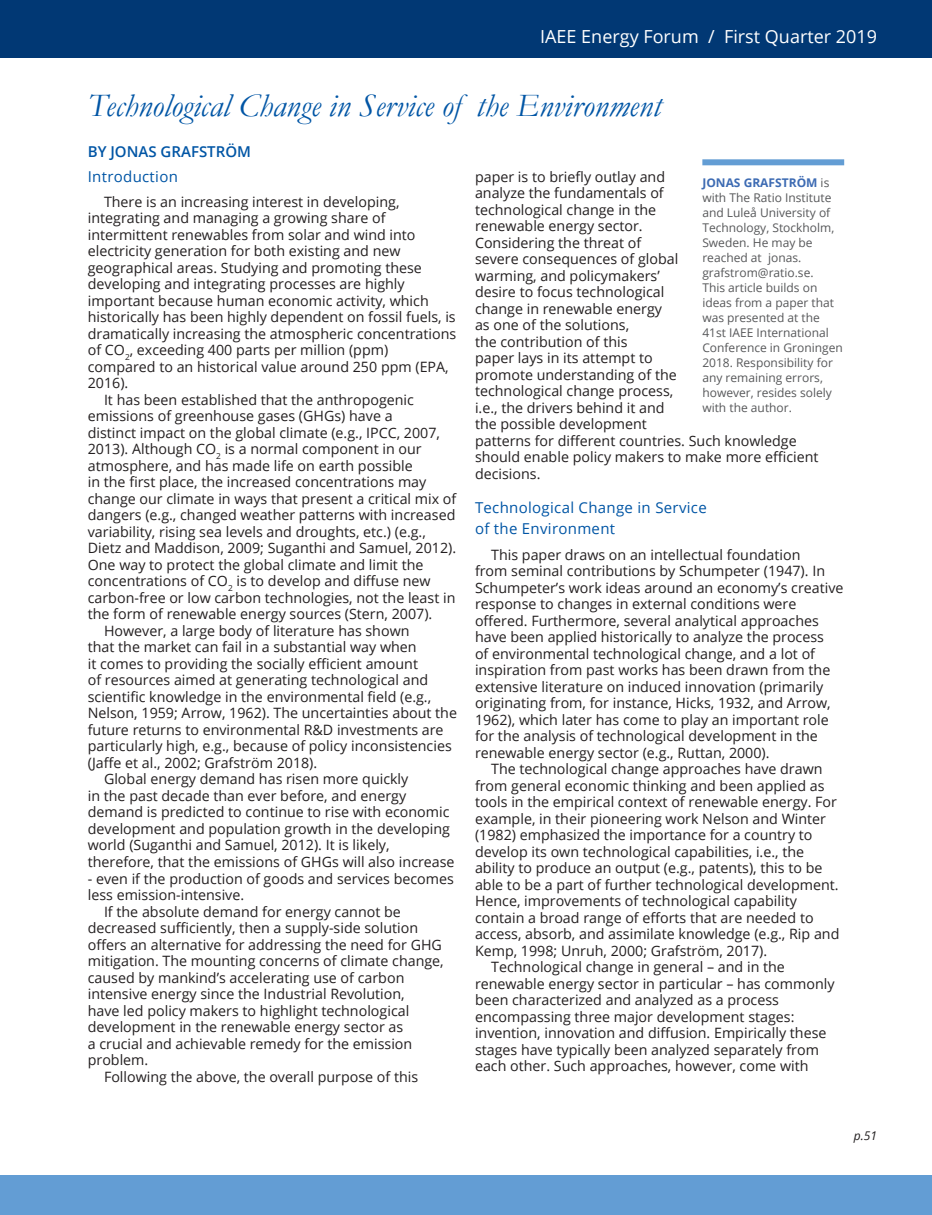
<style>
.page{position:relative;width:932px;height:1215px;background:#fff}
.page>*{position:absolute;margin:0;border:0;box-sizing:border-box;transform-origin:0 0}
.t1{font:italic 33px "Garamond";color:#0155a5}
.t2{font:18px "Open Sans";color:#fff}
.t3{font:15px/21px "Open Sans";letter-spacing:.02em;color:#0155a5}
.t4{font:600 15px "Open Sans";color:#0155a5}
.t5{font:14.25px/16.5px "Open Sans";color:#231f20}
.t6{font:12px/15px "Open Sans";color:#57585a}
.t7{font:italic 12px "Open Sans";color:#231f20}
.s1{font-weight:700;color:#3d6bb3}
</style>
<div class="page">
<div style="left:0;top:1176px;width:932px;height:39px;background:#639dd4"></div>
<div style="left:0;top:1px;width:932px;height:57px;background:#013874"></div>
<div style="left:702px;top:159px;width:142px;height:6px;background:#639dd4"></div>
<p class="t2" style="left:540px;top:25px;width:338px">IAEE Energy Forum / First Quarter 2019</p>
<h1 class="t1" style="left:88px;top:83px;width:575px">Technological Change in Service of the Environment</h1>
<p class="t4" style="left:88px;top:142px;width:165px">BY JONAS GRAFSTRÖM</p>
<p class="t3" style="left:88px;top:165px;width:92px">Introduction</p>
<p class="t5" style="left:104px;top:193px;width:297px">There is an increasing interest in developing,</p>
<p class="t5" style="left:88px;top:210px;width:299px">integrating and managing a growing share of</p>
<p class="t5" style="left:88px;top:226px;width:329px">intermittent renewables from solar and wind into</p>
<p class="t5" style="left:88px;top:243px;width:314px">electricity generation for both existing and new</p>
<p class="t5" style="left:88px;top:259px;width:335px">geographical areas. Studying and promoting these</p>
<p class="t5" style="left:88px;top:276px;width:318px">developing and integrating processes are highly</p>
<p class="t5" style="left:88px;top:292px;width:342px">important because human economic activity, which</p>
<p class="t5" style="left:88px;top:309px;width:369px">historically has been highly dependent on fossil fuels, is</p>
<p class="t5" style="left:88px;top:325px;width:370px">dramatically increasing the atmospheric concentrations</p>
<p class="t5" style="left:88px;top:342px;width:302px">of CO<sub>2</sub>, exceeding 400 parts per million (ppm)</p>
<p class="t5" style="left:88px;top:358px;width:362px">compared to an historical value around 250 ppm (EPA,</p>
<p class="t5" style="left:88px;top:375px;width:42px">2016).</p>
<p class="t5" style="left:104px;top:391px;width:311px">It has been established that the anthropogenic</p>
<p class="t5" style="left:88px;top:408px;width:306px">emissions of greenhouse gases (GHGs) have a</p>
<p class="t5" style="left:88px;top:424px;width:354px">distinct impact on the global climate (e.g., IPCC, 2007,</p>
<p class="t5" style="left:88px;top:441px;width:335px">2013). Although CO<sub>2</sub> is a normal component in our</p>
<p class="t5" style="left:88px;top:457px;width:326px">atmosphere, and has made life on earth possible</p>
<p class="t5" style="left:88px;top:474px;width:340px">in the first place, the increased concentrations may</p>
<p class="t5" style="left:88px;top:490px;width:370px">change our climate in ways that present a critical mix of</p>
<p class="t5" style="left:88px;top:507px;width:369px">dangers (e.g., changed weather patterns with increased</p>
<p class="t5" style="left:88px;top:523px;width:339px">variability, rising sea levels and droughts, etc.) (e.g.,</p>
<p class="t5" style="left:88px;top:540px;width:370px">Dietz and Maddison, 2009; Suganthi and Samuel, 2012).</p>
<p class="t5" style="left:88px;top:556px;width:337px">One way to protect the global climate and limit the</p>
<p class="t5" style="left:88px;top:573px;width:344px">concentrations of CO<sub>2</sub> is to develop and diffuse new</p>
<p class="t5" style="left:88px;top:589px;width:369px">carbon-free or low carbon technologies, not the least in</p>
<p class="t5" style="left:88px;top:606px;width:346px">the form of renewable energy sources (Stern, 2007).</p>
<p class="t5" style="left:104px;top:622px;width:307px">However, a large body of literature has shown</p>
<p class="t5" style="left:88px;top:639px;width:330px">that the market can fail in a substantial way when</p>
<p class="t5" style="left:88px;top:655px;width:332px">it comes to providing the socially efficient amount</p>
<p class="t5" style="left:88px;top:672px;width:342px">of resources aimed at generating technological and</p>
<p class="t5" style="left:88px;top:688px;width:345px">scientific knowledge in the environmental field (e.g.,</p>
<p class="t5" style="left:88px;top:705px;width:371px">Nelson, 1959; Arrow, 1962). The uncertainties about the</p>
<p class="t5" style="left:88px;top:721px;width:357px">future returns to environmental R&amp;D investments are</p>
<p class="t5" style="left:88px;top:738px;width:365px">particularly high, e.g., because of policy inconsistencies</p>
<p class="t5" style="left:88px;top:754px;width:231px">(Jaffe et al., 2002; Grafström 2018).</p>
<p class="t5" style="left:104px;top:771px;width:306px">Global energy demand has risen more quickly</p>
<p class="t5" style="left:88px;top:787px;width:320px">in the past decade than ever before, and energy</p>
<p class="t5" style="left:88px;top:804px;width:363px">demand is predicted to continue to rise with economic</p>
<p class="t5" style="left:88px;top:820px;width:364px">development and population growth in the developing</p>
<p class="t5" style="left:88px;top:837px;width:303px">world (Suganthi and Samuel, 2012). It is likely,</p>
<p class="t5" style="left:88px;top:853px;width:368px">therefore, that the emissions of GHGs will also increase</p>
<p class="t5" style="left:88px;top:870px;width:367px">- even if the production of goods and services becomes</p>
<p class="t5" style="left:88px;top:886px;width:158px">less emission-intensive.</p>
<p class="t5" style="left:104px;top:903px;width:298px">If the absolute demand for energy cannot be</p>
<p class="t5" style="left:88px;top:919px;width:332px">decreased sufficiently, then a supply-side solution</p>
<p class="t5" style="left:88px;top:936px;width:355px">offers an alternative for addressing the need for GHG</p>
<p class="t5" style="left:88px;top:952px;width:357px">mitigation. The mounting concerns of climate change,</p>
<p class="t5" style="left:88px;top:969px;width:318px">caused by mankind’s accelerating use of carbon</p>
<p class="t5" style="left:88px;top:985px;width:318px">intensive energy since the Industrial Revolution,</p>
<p class="t5" style="left:88px;top:1002px;width:323px">have led policy makers to highlight technological</p>
<p class="t5" style="left:88px;top:1018px;width:317px">development in the renewable energy sector as</p>
<p class="t5" style="left:88px;top:1035px;width:326px">a crucial and achievable remedy for the emission</p>
<p class="t5" style="left:88px;top:1051px;width:62px">problem.</p>
<p class="t5" style="left:104px;top:1068px;width:316px">Following the above, the overall purpose of this</p>
<p class="t5" style="left:475px;top:168px;width:345px">paper is to briefly outlay and<br>analyze the fundamentals of<br>technological change in the<br>renewable energy sector.<br>Considering the threat of<br>severe consequences of global<br>warming, and policymakers’<br>desire to focus technological<br>change in renewable energy<br>as one of the solutions,<br>the contribution of this<br>paper lays in its attempt to<br>promote understanding of the<br>technological change process,<br>i.e., the drivers behind it and<br>the possible development<br>patterns for different countries. Such knowledge should enable policy makers to make more efficient decisions.</p>
<p class="t3" style="left:475px;top:497px;width:233px">Technological Change in Service of the Environment</p>
<p class="t5" style="left:475px;top:546px;width:370px;text-indent:16px">This paper draws on an intellectual foundation<br>from seminal contributions by Schumpeter (1947). In Schumpeter’s work ideas around an economy’s creative response to changes in external conditions were offered. Furthermore, several analytical approaches have been applied historically to analyze the process<br>of environmental technological change, and a lot of inspiration from past works has been drawn from the extensive literature on induced innovation (primarily originating from, for instance, Hicks, 1932, and Arrow, 1962), which later has come to play an important role for the analysis of technological development in the renewable energy sector (e.g., Ruttan, 2000).</p>
<p class="t5" style="left:491px;top:760px;width:333px">The technological change approaches have drawn</p>
<p class="t5" style="left:475px;top:777px;width:351px">from general economic thinking and been applied as</p>
<p class="t5" style="left:475px;top:793px;width:363px">tools in the empirical context of renewable energy. For</p>
<p class="t5" style="left:475px;top:810px;width:352px">example, in their pioneering work Nelson and Winter</p>
<p class="t5" style="left:475px;top:826px;width:339px">(1982) emphasized the importance for a country to</p>
<p class="t5" style="left:475px;top:843px;width:331px">develop its own technological capabilities, i.e., the</p>
<p class="t5" style="left:475px;top:859px;width:349px">ability to produce an output (e.g., patents), this to be</p>
<p class="t5" style="left:475px;top:876px;width:365px">able to be a part of further technological development.</p>
<p class="t5" style="left:475px;top:892px;width:323px">Hence, improvements of technological capability</p>
<p class="t5" style="left:475px;top:909px;width:340px">contain a broad range of efforts that are needed to</p>
<p class="t5" style="left:475px;top:925px;width:366px">access, absorb, and assimilate knowledge (e.g., Rip and</p>
<p class="t5" style="left:475px;top:942px;width:294px">Kemp, 1998; Unruh, 2000; Grafström, 2017).</p>
<p class="t5" style="left:491px;top:958px;width:295px">Technological change in general – and in the</p>
<p class="t5" style="left:475px;top:975px;width:361px">renewable energy sector in particular – has commonly</p>
<p class="t5" style="left:475px;top:991px;width:305px">been characterized and analyzed as a process</p>
<p class="t5" style="left:475px;top:1008px;width:321px">encompassing three major development stages:</p>
<p class="t5" style="left:475px;top:1024px;width:353px">invention, innovation and diffusion. Empirically these</p>
<p class="t5" style="left:475px;top:1041px;width:345px">stages have typically been analyzed separately from</p>
<p class="t5" style="left:475px;top:1057px;width:335px">each other. Such approaches, however, come with</p>
<p class="t6" style="left:702px;top:175px;width:142px"><span class="s1">JONAS GRAFSTRÖM</span> is with The Ratio Institute and Luleå University of<br>Technology, Stockholm,<br>Sweden. He may be reached at jonas. grafstrom@ratio.se.<br>This article builds on ideas from a paper that was presented at the<br>41st IAEE International<br>Conference in Groningen<br>2018. Responsibility for any remaining errors, however, resides solely with the author.</p>
<p class="t7" style="left:853px;top:1127px;width:25px">p.51</p>
</div>
